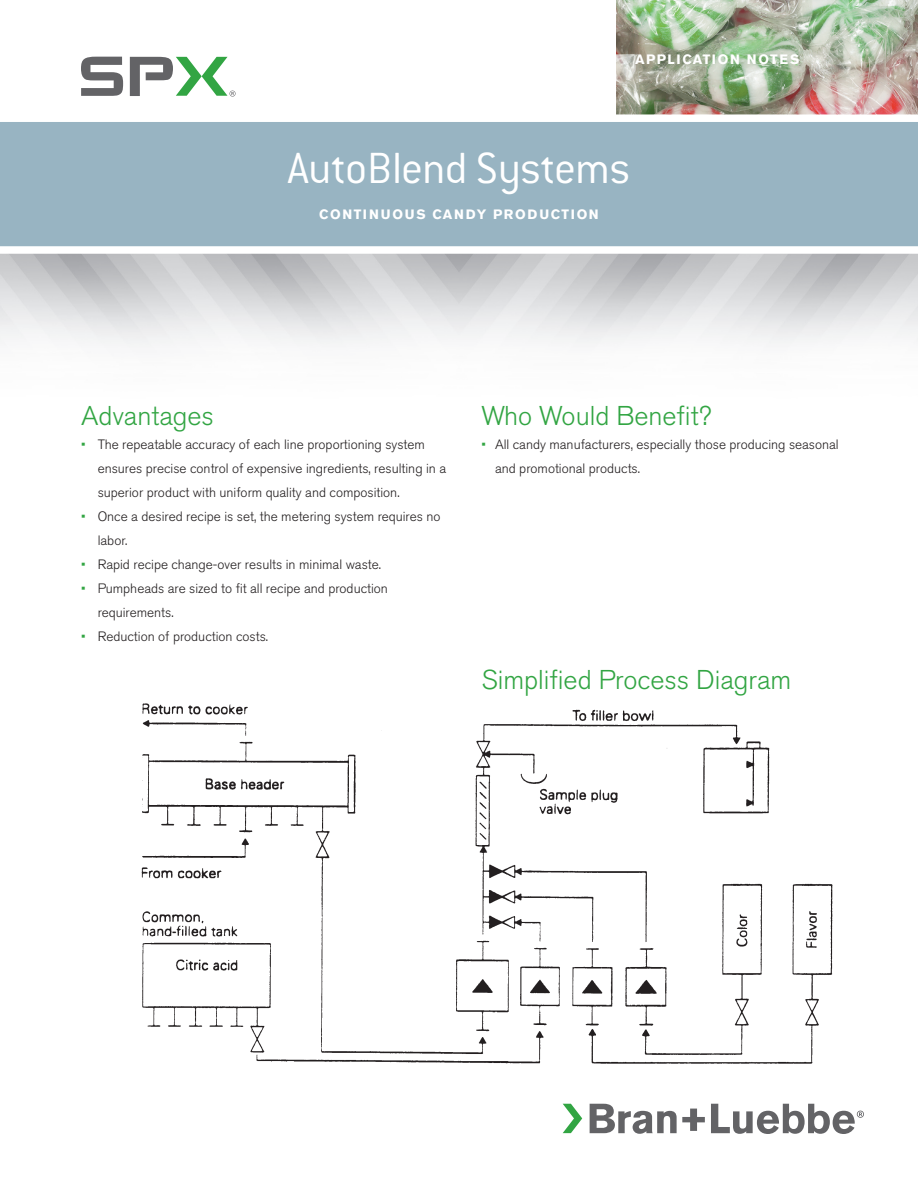
<style>
.page{position:relative;width:918px;height:1188px;background:#fff}
.page>*{position:absolute;margin:0;border:0;box-sizing:border-box;transform-origin:0 0}
.t1{font:300 48px "Conduit ITC Std";letter-spacing:-.015em;color:#fff}
.t2{font:300 27px "Akzidenz Grotesk BE";color:#32a543}
.t3{font:300 13.5px/24px "Akzidenz Grotesk BE";color:#231f20}
.t4{font:700 13.5px "Akzidenz Grotesk BE";letter-spacing:.11em;color:#fff}
.s1{color:#32a543}
</style>
<div class="page">
<img style="left:141px;top:703px;width:692px;height:361px">
<svg style="left:563px;top:1104px;width:19px;height:29px"></svg>
<svg style="left:590px;top:1104px;width:115px;height:30px"></svg>
<svg style="left:711px;top:1104px;width:153px;height:30px"></svg>
<svg style="left:81px;top:57px;width:42px;height:39px"></svg>
<svg style="left:130px;top:57px;width:106px;height:40px"></svg>
<img style="left:617px;top:0;width:301px;height:114px">
<div style="left:0;top:117px;width:918px;height:132px;background:#98b4c2"></div>
<div style="left:0;top:114px;width:918px;height:8px;background:#fff"></div>
<div style="left:0;top:246px;width:918px;height:8px;background:#fff"></div>
<p class="t4" style="left:635px;top:52px;width:12px">APP</p>
<p class="t4" style="left:668px;top:52px;width:19px">LICATION</p>
<p class="t4" style="left:747px;top:52px;width:12px">NOT</p>
<p class="t4" style="left:779px;top:52px;width:21px">ES</p>
<h1 class="t1" style="left:288px;top:142px;width:344px">AutoBlend Systems</h1>
<p class="t4" style="left:319px;top:206px;width:281px">CONTINUOUS CANDY PRODUCTION</p>
<h2 class="t2" style="left:81px;top:401px;width:134px">Advantages</h2>
<p class="t3" style="left:98px;top:433px;width:350px;text-indent:-16px"><span class="s1">•</span> The repeatable accuracy of each line proportioning system ensures precise control of expensive ingredients, resulting in a superior product with uniform quality and composition.</p>
<p class="t3" style="left:98px;top:505px;width:344px;text-indent:-16px"><span class="s1">•</span> Once a desired recipe is set, the metering system requires no labor.</p>
<p class="t3" style="left:81px;top:553px;width:301px"><span class="s1">•</span> Rapid recipe change-over results in minimal waste.</p>
<p class="t3" style="left:98px;top:577px;width:292px;text-indent:-16px"><span class="s1">•</span> Pumpheads are sized to fit all recipe and production requirements.</p>
<p class="t3" style="left:81px;top:625px;width:189px"><span class="s1">•</span> Reduction of production costs.</p>
<h2 class="t2" style="left:482px;top:401px;width:232px">Who Would Benefit?</h2>
<p class="t3" style="left:495px;top:433px;width:345px;text-indent:-14px"><span class="s1">•</span> All candy manufacturers, especially those producing seasonal and promotional products.</p>
<h2 class="t2" style="left:482px;top:665px;width:311px">Simplified Process Diagram</h2>
</div>
